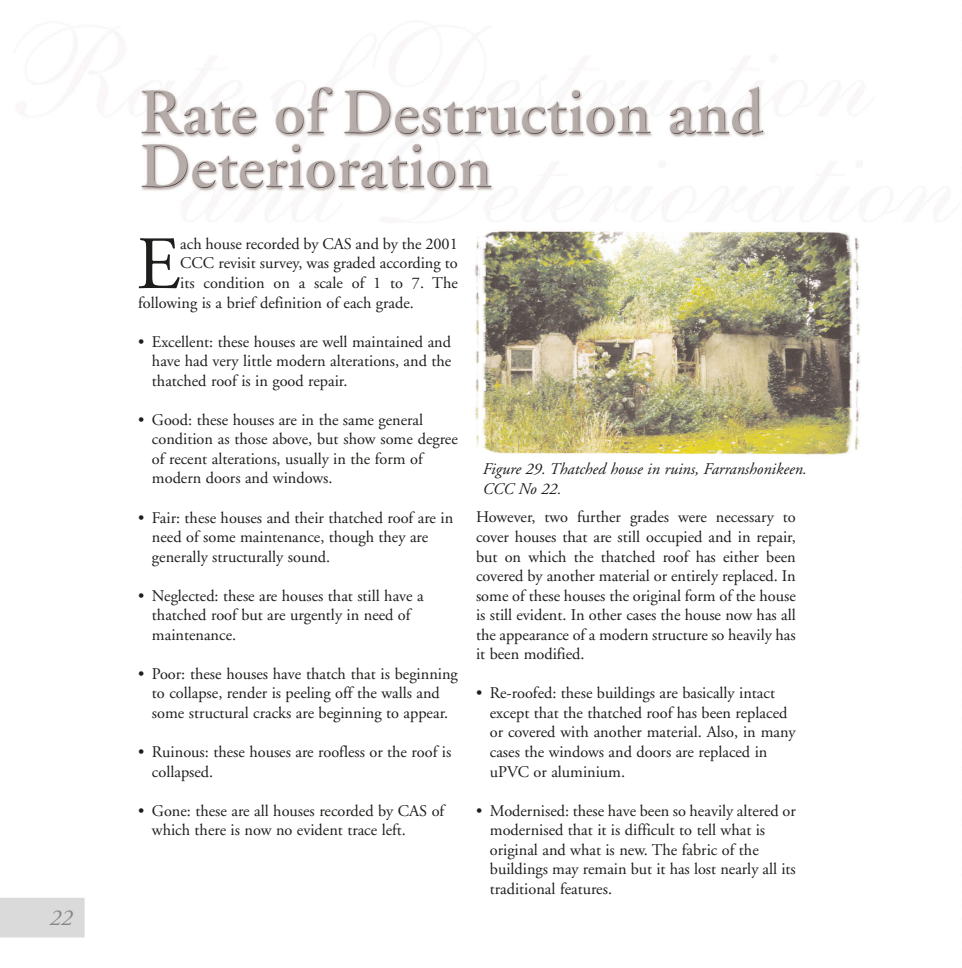
<style>
.page{position:relative;width:962px;height:968px;background:#fff}
.page>*{position:absolute;margin:0;border:0;box-sizing:border-box;transform-origin:0 0}
.t1{font:75.08px "Adobe Garamond";color:#1d1d1b}
.t2{font:italic 22.75px "Adobe Garamond";color:#878787}
.t3{font:16.28px/19.6px "Adobe Garamond";color:#1d1d1b}
.t4{font:italic 16.28px/19.6px "Adobe Garamond";color:#1d1d1b}
</style>
<div class="page">
<img style="left:71px;top:50px;width:821px;height:405px">
<div style="left:0;top:898px;width:85px;height:40px;background:#dadada"></div>
<h2 class="t2" style="left:49px;top:908px;width:24px">22</h2>
<h1 class="t1" style="left:137px;top:234px;width:45px">E</h1>
<p class="t3" style="left:180px;top:235px;width:279px">ach house recorded by CAS and by the 2001</p>
<p class="t3" style="left:180px;top:255px;width:279px">CCC revisit survey, was graded according to</p>
<p class="t3" style="left:180px;top:274px;width:279px">its condition on a scale of 1 to 7. The</p>
<p class="t3" style="left:138px;top:294px;width:277px">following is a brief definition of each grade.</p>
<p class="t3" style="left:152px;top:333px;width:301px;text-align:justify;text-indent:-14px">• Excellent: these houses are well maintained and have had very little modern alterations, and the thatched roof is in good repair.</p>
<p class="t3" style="left:152px;top:411px;width:307px;text-indent:-14px">• Good: these houses are in the same general condition as those above, but show some degree of recent alterations, usually in the form of modern doors and windows.</p>
<p class="t3" style="left:152px;top:509px;width:303px;text-indent:-14px">• Fair: these houses and their thatched roof are in need of some maintenance, though they are generally structurally sound.</p>
<p class="t3" style="left:152px;top:587px;width:273px;text-indent:-14px">• Neglected: these are houses that still have a thatched roof but are urgently in need of maintenance.</p>
<p class="t3" style="left:138px;top:665px;width:321px;text-align:center">• Poor: these houses have thatch that is beginning to collapse, render is peeling off the walls and some structural cracks are beginning to appear.</p>
<p class="t3" style="left:152px;top:743px;width:301px;text-indent:-14px">• Ruinous: these houses are roofless or the roof is collapsed.</p>
<p class="t3" style="left:152px;top:802px;width:294px;text-indent:-14px">• Gone: these are all houses recorded by CAS of which there is now no evident trace left.</p>
<p class="t4" style="left:482px;top:460px;width:326px">Figure 29. Thatched house in ruins, Farranshonikeen.<br>CCC No 22.</p>
<p class="t3" style="left:476px;top:509px;width:321px;text-align:justify">However, two further grades were necessary to cover houses that are still occupied and in repair, but on which the thatched roof has either been covered by another material or entirely replaced. In some of these houses the original form of the house is still evident. In other cases the house now has all the appearance of a modern structure so heavily has it been modified.</p>
<p class="t3" style="left:490px;top:685px;width:307px;text-indent:-14px">• Re-roofed: these buildings are basically intact except that the thatched roof has been replaced or covered with another material. Also, in many cases the windows and doors are replaced in uPVC or aluminium.</p>
<p class="t3" style="left:490px;top:802px;width:307px;text-indent:-14px">• Modernised: these have been so heavily altered or modernised that it is difficult to tell what is original and what is new. The fabric of the buildings may remain but it has lost nearly all its traditional features.</p>
</div>
